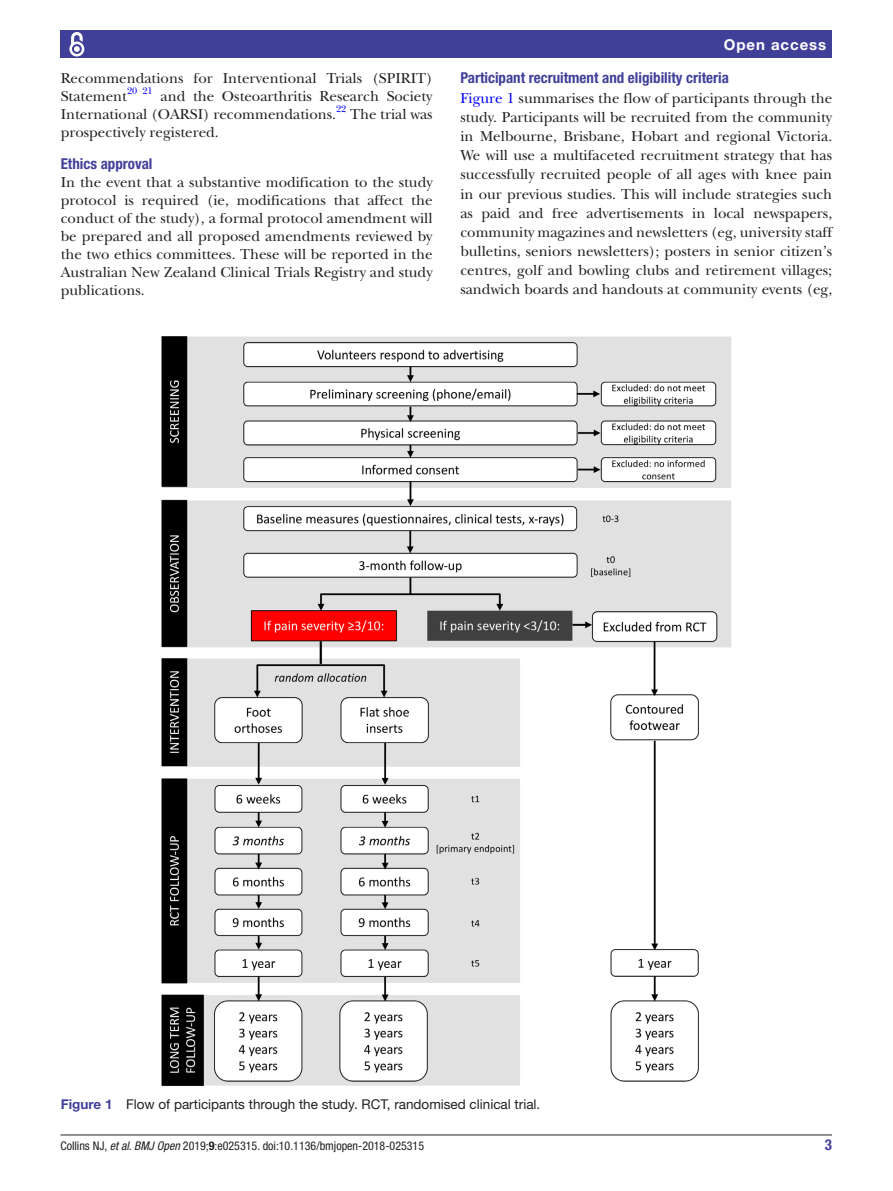
<style>
.page{position:relative;width:893px;height:1191px;background:#fff}
.page>*{position:absolute;margin:0;border:0;box-sizing:border-box;transform-origin:0 0}
.t1{font:15px/19.2px "New Baskerville";color:#231f20}
.t2{font:700 condensed 15px "Helvetica Neue LT Std";color:#414099}
.t3{font:700 15px "Helvetica Neue LT Std";letter-spacing:.065em;color:#fff}
.t4{font:13.5px "Helvetica Neue LT Std";color:#231f20}
.t5{font:condensed 12px "Helvetica Neue LT Std";color:#231f20}
.t6{font:9.9px "New Baskerville";color:#00f}
.s1{color:#00f}
.s2{font-weight:700;color:#414099}
.s3{font-style:italic}
.s4{font-weight:700}
</style>
<div class="page">
<hr style="left:61px;top:1134px;width:771px;height:1px;background:#231f20">
<div style="left:61px;top:31px;width:771px;height:27px;background:#414099"></div>
<svg style="left:69px;top:32px;width:16px;height:25px"></svg>
<img style="left:161px;top:336px;width:570px;height:751px">
<p class="t1" style="left:61px;top:69px;width:373px;line-height:18px">Recommendations for Interventional Trials (SPIRIT)<br>Statement</p>
<p class="t6" style="left:127px;top:85px;width:27px">20 21</p>
<p class="t1" style="left:61px;top:87px;width:373px;line-height:18px;text-indent:100px">and the Osteoarthritis Research Society<br>International (OARSI) recommendations.</p>
<p class="t6" style="left:336px;top:103px;width:12px">22</p>
<p class="t1" style="left:350px;top:105px;width:84px">The trial was</p>
<p class="t1" style="left:61px;top:123px;width:160px">prospectively registered.</p>
<p class="t2" style="left:61px;top:154px;width:93px">Ethics approval</p>
<p class="t1" style="left:61px;top:173px;width:373px;line-height:18px;text-align:justify">In the event that a substantive modification to the study protocol is required (ie, modifications that affect the conduct of the study), a formal protocol amendment will be prepared and all proposed amendments reviewed by the two ethics committees. These will be reported in the Australian New Zealand Clinical Trials Registry and study publications.</p>
<p class="t3" style="left:724px;top:35px;width:104px">Open access</p>
<p class="t2" style="left:460px;top:69px;width:270px">Participant recruitment and eligibility criteria</p>
<p class="t1" style="left:460px;top:88px;width:373px;text-align:justify"><span class="s1">Figure 1</span> summarises the flow of participants through the study. Participants will be recruited from the community in Melbourne, Brisbane, Hobart and regional Victoria.<br>We will use a multifaceted recruitment strategy that has successfully recruited people of all ages with knee pain in our previous studies. This will include strategies such as paid and free advertisements in local newspapers, community magazines and newsletters (eg, university staff bulletins, seniors newsletters); posters in senior citizen’s centres, golf and bowling clubs and retirement villages; sandwich boards and handouts at community events (eg,</p>
<p class="t4" style="left:61px;top:1096px;width:481px"><span class="s2">Figure 1</span> Flow of participants through the study. RCT, randomised clinical trial.</p>
<p class="t5" style="left:61px;top:1138px;width:365px">Collins NJ, <span class="s3">et al</span>. <span class="s3">BMJ Open</span> 2019;<span class="s4">9</span>:e025315. doi:10.1136/bmjopen-2018-025315</p>
<p class="t2" style="left:825px;top:1135px;width:9px">3</p>
</div>
